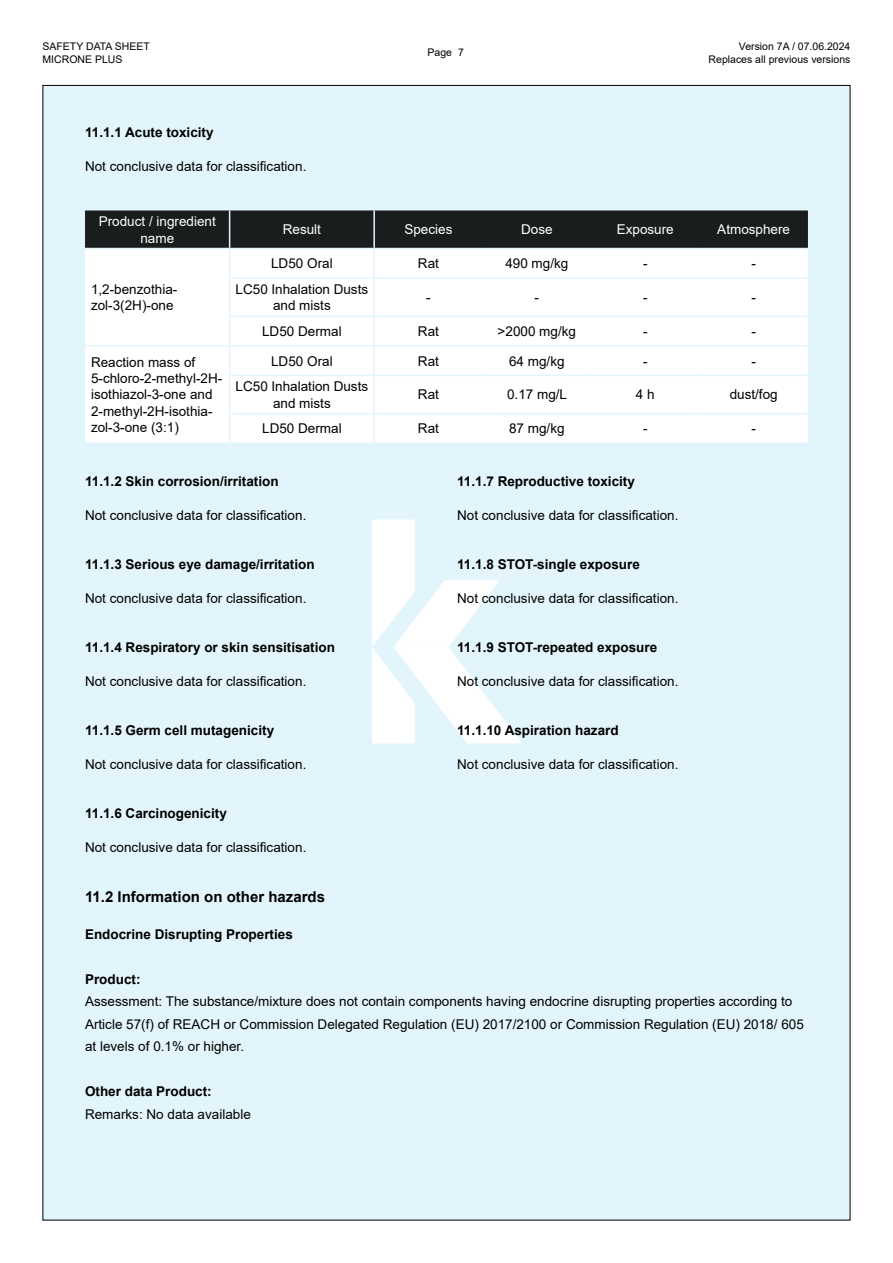
<style>
.page{position:relative;width:893px;height:1263px;background:#fff}
.page>*{position:absolute;margin:0;border:0;box-sizing:border-box;transform-origin:0 0}
.t1{font:700 15px "Arial";color:#000}
.t2{font:13.5px/16.2px "Arial";color:#000}
.t3{font:700 13.5px "Arial";color:#000}
.t4{font:13.5px/16.2px "Arial";color:#fff;text-align:center}
.t5{font:10.5px/12.6px "Arial";color:#000}
</style>
<div class="page">
<div style="left:43px;top:85px;width:807px;height:1135px;background:#e3f5fc"></div>
<svg style="left:372px;top:519px;width:149px;height:224px"></svg>
<div style="left:85px;top:277px;width:723px;height:165px;background:#fff"></div>
<svg style="left:85px;top:210px;width:723px;height:67px;background:#7d7f7f"></svg>
<hr style="left:373px;top:249px;width:2px;height:28px;background:#e3f5fc">
<hr style="left:229px;top:279px;width:1px;height:37px;background:#e3f5fc">
<hr style="left:373px;top:279px;width:2px;height:37px;background:#e3f5fc">
<hr style="left:373px;top:317px;width:2px;height:28px;background:#e3f5fc">
<svg style="left:229px;top:317px;width:1px;height:58px"></svg>
<hr style="left:373px;top:347px;width:2px;height:28px;background:#e3f5fc">
<hr style="left:229px;top:376px;width:1px;height:37px;background:#e3f5fc">
<hr style="left:373px;top:376px;width:2px;height:37px;background:#e3f5fc">
<svg style="left:229px;top:414px;width:1px;height:28px"></svg>
<hr style="left:373px;top:414px;width:2px;height:28px;background:#e3f5fc">
<hr style="left:229px;top:277px;width:145px;height:2px;background:#e3f5fc">
<hr style="left:374px;top:277px;width:109px;height:2px;background:#e3f5fc">
<hr style="left:483px;top:277px;width:108px;height:2px;background:#e3f5fc">
<hr style="left:591px;top:277px;width:108px;height:2px;background:#e3f5fc">
<hr style="left:699px;top:277px;width:109px;height:2px;background:#e3f5fc">
<hr style="left:229px;top:316px;width:145px;height:1px;background:#e3f5fc">
<hr style="left:374px;top:316px;width:109px;height:1px;background:#e3f5fc">
<hr style="left:483px;top:316px;width:108px;height:1px;background:#e3f5fc">
<hr style="left:591px;top:316px;width:108px;height:1px;background:#e3f5fc">
<hr style="left:699px;top:316px;width:109px;height:1px;background:#e3f5fc">
<hr style="left:85px;top:345px;width:145px;height:2px;background:#e3f5fc">
<hr style="left:230px;top:345px;width:144px;height:2px;background:#e3f5fc">
<hr style="left:374px;top:345px;width:109px;height:2px;background:#e3f5fc">
<hr style="left:483px;top:345px;width:108px;height:2px;background:#e3f5fc">
<hr style="left:591px;top:345px;width:108px;height:2px;background:#e3f5fc">
<hr style="left:699px;top:345px;width:109px;height:2px;background:#e3f5fc">
<hr style="left:229px;top:375px;width:145px;height:1px;background:#e3f5fc">
<hr style="left:374px;top:375px;width:109px;height:1px;background:#e3f5fc">
<hr style="left:483px;top:375px;width:108px;height:1px;background:#e3f5fc">
<hr style="left:591px;top:375px;width:108px;height:1px;background:#e3f5fc">
<hr style="left:699px;top:375px;width:109px;height:1px;background:#e3f5fc">
<hr style="left:229px;top:413px;width:145px;height:1px;background:#e3f5fc">
<hr style="left:374px;top:413px;width:109px;height:1px;background:#e3f5fc">
<hr style="left:483px;top:413px;width:108px;height:1px;background:#e3f5fc">
<hr style="left:591px;top:413px;width:108px;height:1px;background:#e3f5fc">
<hr style="left:699px;top:413px;width:109px;height:1px;background:#e3f5fc">
<hr style="left:229px;top:210px;width:1px;height:38px;background:#e3f5fc">
<hr style="left:373px;top:210px;width:2px;height:38px;background:#e3f5fc">
<hr style="left:85px;top:248px;width:145px;height:1px;background:#e3f5fc">
<hr style="left:230px;top:248px;width:144px;height:1px;background:#e3f5fc">
<hr style="left:374px;top:248px;width:109px;height:1px;background:#e3f5fc">
<hr style="left:483px;top:248px;width:108px;height:1px;background:#e3f5fc">
<hr style="left:591px;top:248px;width:108px;height:1px;background:#e3f5fc">
<hr style="left:699px;top:248px;width:109px;height:1px;background:#e3f5fc">
<p class="t5" style="left:43px;top:40px;width:109px">SAFETY DATA SHEET<br>MICRONE PLUS</p>
<p class="t5" style="left:709px;top:40px;width:143px;text-align:right">Version 7A / 07.06.2024<br>Replaces all previous versions</p>
<p class="t5" style="left:428px;top:46px;width:38px">Page 7</p>
<p class="t3" style="left:85px;top:123px;width:130px">11.1.1 Acute toxicity</p>
<p class="t2" style="left:85px;top:158px;width:223px">Not conclusive data for classification.</p>
<p class="t4" style="left:99px;top:213px;width:119px">Product / ingredient name</p>
<p class="t4" style="left:283px;top:221px;width:40px">Result</p>
<p class="t4" style="left:404px;top:221px;width:50px">Species</p>
<p class="t4" style="left:521px;top:221px;width:33px">Dose</p>
<p class="t4" style="left:617px;top:221px;width:59px">Exposure</p>
<p class="t4" style="left:717px;top:221px;width:74px">Atmosphere</p>
<p class="t2" style="left:91px;top:281px;width:88px">1,2-benzothia&shy;zol-3(2H)-one</p>
<p class="t2" style="left:271px;top:255px;width:63px">LD50 Oral</p>
<p class="t2" style="left:418px;top:255px;width:23px">Rat</p>
<p class="t2" style="left:505px;top:255px;width:65px">490 mg/kg</p>
<p class="t2" style="left:643px;top:255px;width:6px">-</p>
<p class="t2" style="left:751px;top:255px;width:6px">-</p>
<p class="t2" style="left:236px;top:281px;width:134px;text-align:center">LC50 Inhalation Dusts and mists</p>
<p class="t2" style="left:426px;top:289px;width:6px">-</p>
<p class="t2" style="left:535px;top:289px;width:6px">-</p>
<p class="t2" style="left:643px;top:289px;width:6px">-</p>
<p class="t2" style="left:751px;top:289px;width:6px">-</p>
<p class="t2" style="left:262px;top:323px;width:81px">LD50 Dermal</p>
<p class="t2" style="left:418px;top:323px;width:23px">Rat</p>
<p class="t2" style="left:498px;top:323px;width:80px">&gt;2000 mg/kg</p>
<p class="t2" style="left:643px;top:323px;width:6px">-</p>
<p class="t2" style="left:751px;top:323px;width:6px">-</p>
<p class="t2" style="left:91px;top:354px;width:133px">Reaction mass of<br>5-chloro-2-methyl-2H&shy;isothiazol-3-one and<br>2-methyl-2H-isothia&shy;zol-3-one (3:1)</p>
<p class="t2" style="left:271px;top:353px;width:63px">LD50 Oral</p>
<p class="t2" style="left:418px;top:353px;width:23px">Rat</p>
<p class="t2" style="left:509px;top:353px;width:57px">64 mg/kg</p>
<p class="t2" style="left:643px;top:353px;width:6px">-</p>
<p class="t2" style="left:751px;top:353px;width:6px">-</p>
<p class="t2" style="left:236px;top:378px;width:134px;text-align:center">LC50 Inhalation Dusts and mists</p>
<p class="t2" style="left:418px;top:386px;width:23px">Rat</p>
<p class="t2" style="left:507px;top:386px;width:62px">0.17 mg/L</p>
<p class="t2" style="left:636px;top:386px;width:20px">4 h</p>
<p class="t2" style="left:730px;top:386px;width:50px">dust/fog</p>
<p class="t2" style="left:262px;top:420px;width:81px">LD50 Dermal</p>
<p class="t2" style="left:418px;top:420px;width:23px">Rat</p>
<p class="t2" style="left:509px;top:420px;width:57px">87 mg/kg</p>
<p class="t2" style="left:643px;top:420px;width:6px">-</p>
<p class="t2" style="left:751px;top:420px;width:6px">-</p>
<p class="t3" style="left:85px;top:472px;width:195px">11.1.2 Skin corrosion/irritation</p>
<p class="t3" style="left:457px;top:472px;width:179px">11.1.7 Reproductive toxicity</p>
<p class="t2" style="left:85px;top:507px;width:223px">Not conclusive data for classification.</p>
<p class="t2" style="left:457px;top:507px;width:223px">Not conclusive data for classification.</p>
<p class="t3" style="left:85px;top:555px;width:231px">11.1.3 Serious eye damage/irritation</p>
<p class="t3" style="left:457px;top:555px;width:184px">11.1.8 STOT-single exposure</p>
<p class="t2" style="left:85px;top:590px;width:223px">Not conclusive data for classification.</p>
<p class="t2" style="left:457px;top:590px;width:223px">Not conclusive data for classification.</p>
<p class="t3" style="left:85px;top:638px;width:251px">11.1.4 Respiratory or skin sensitisation</p>
<p class="t3" style="left:457px;top:638px;width:202px">11.1.9 STOT-repeated exposure</p>
<p class="t2" style="left:85px;top:673px;width:223px">Not conclusive data for classification.</p>
<p class="t2" style="left:457px;top:673px;width:223px">Not conclusive data for classification.</p>
<p class="t3" style="left:85px;top:721px;width:191px">11.1.5 Germ cell mutagenicity</p>
<p class="t3" style="left:457px;top:721px;width:163px">11.1.10 Aspiration hazard</p>
<p class="t2" style="left:85px;top:756px;width:223px">Not conclusive data for classification.</p>
<p class="t2" style="left:457px;top:756px;width:223px">Not conclusive data for classification.</p>
<p class="t3" style="left:85px;top:803px;width:143px">11.1.6 Carcinogenicity</p>
<p class="t2" style="left:85px;top:839px;width:223px">Not conclusive data for classification.</p>
<p class="t1" style="left:85px;top:886px;width:242px">11.2 Information on other hazards</p>
<p class="t3" style="left:85px;top:924px;width:209px">Endocrine Disrupting Properties</p>
<p class="t3" style="left:85px;top:969px;width:57px">Product:</p>
<p class="t2" style="left:85px;top:990px;width:720px;line-height:22.5px">Assessment: The substance/mixture does not contain components having endocrine disrupting properties according to<br>Article 57(f) of REACH or Commission Delegated Regulation (EU) 2017/2100 or Commission Regulation (EU) 2018/ 605 at levels of 0.1% or higher.</p>
<p class="t3" style="left:85px;top:1082px;width:128px">Other data Product:</p>
<p class="t2" style="left:85px;top:1106px;width:167px">Remarks: No data available</p>
</div>
